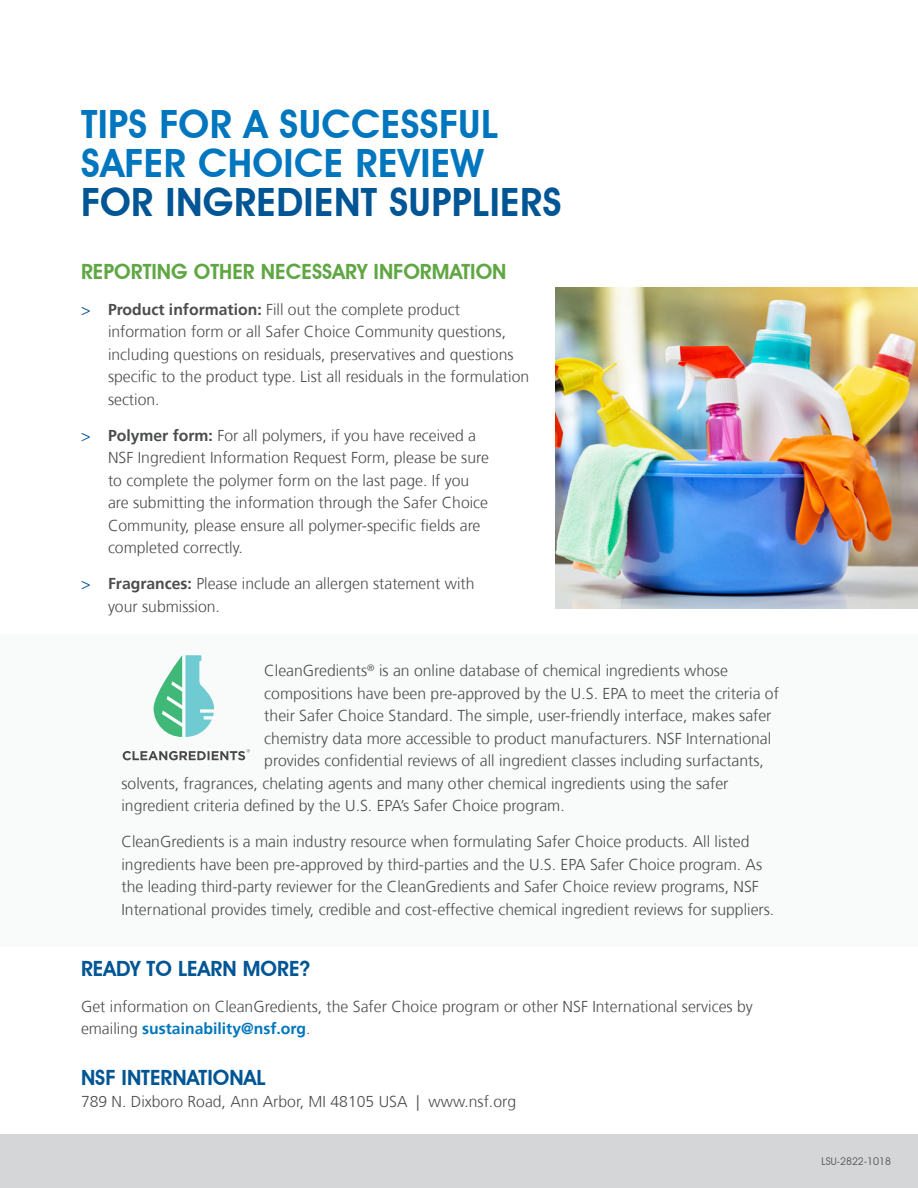
<style>
.page{position:relative;width:918px;height:1188px;background:#fff}
.page>*{position:absolute;margin:0;border:0;box-sizing:border-box;transform-origin:0 0}
.t1{font:600 39px/39px "Avant Garde IT Cby BT";letter-spacing:.01em;color:#0076be}
.SUBHEAD{font:600 21px "Avant Garde IT Cby BT";color:#60a744}
.SUBHEAD-2{font:600 21px "Avant Garde IT Cby BT";color:#005595}
.ADDRESS_LINE_1{font:600 21px "Avant Garde IT Cby BT";color:#005595}
.BODY_COPY{font:300 15.75px/22.5px "Frutiger";color:#4b4c4d}
.ADDRESS_LINE_2{font:300 15.75px "Frutiger";color:#4b4c4d}
.INVENTORY{font:10.5px "Avant Garde IT Cby BT";color:#4b4c4d}
.s1{color:#005595}
.s2{font-weight:700}
.s3{font-weight:700;color:#0076be}
</style>
<div class="page">
<div style="left:0;top:1134px;width:918px;height:54px;background:#d5d6d8"></div>
<div style="left:0;top:634px;width:918px;height:312px;background:#f9fafa"></div>
<svg style="left:154px;top:655px;width:60px;height:82px"></svg>
<svg style="left:123px;top:749px;width:127px;height:11px"></svg>
<img style="left:555px;top:288px;width:363px;height:321px">
<p class="t1" style="left:81px;top:104px;width:482px">TIPS FOR A SUCCESSFUL<br>SAFER CHOICE REVIEW<br><span class="s1">FOR INGREDIENT SUPPLIERS</span></p>
<p class="SUBHEAD" style="left:81px;top:259px;width:427px">REPORTING OTHER NECESSARY INFORMATION</p>
<p class="BODY_COPY" style="left:108px;top:299px;width:423px;text-indent:-27px"><span class="s1">&gt;</span> <span class="s2">Product information:</span> Fill out the complete product information form or all Safer Choice Community questions, including questions on residuals, preservatives and questions specific to the product type. List all residuals in the formulation section.</p>
<p class="BODY_COPY" style="left:108px;top:425px;width:383px;text-indent:-27px"><span class="s1">&gt;</span> <span class="s2">Polymer form:</span> For all polymers, if you have received a NSF Ingredient Information Request Form, please be sure to complete the polymer form on the last page. If you are submitting the information through the Safer Choice Community, please ensure all polymer-specific fields are completed correctly.</p>
<p class="BODY_COPY" style="left:108px;top:573px;width:368px;text-indent:-27px"><span class="s1">&gt;</span> <span class="s2">Fragrances:</span> Please include an allergen statement with your submission.</p>
<p class="BODY_COPY" style="left:264px;top:660px;width:465px">CleanGredients<sup>®</sup> is an online database of chemical ingredients whose</p>
<p class="BODY_COPY" style="left:264px;top:682px;width:516px">compositions have been pre-approved by the U.S. EPA to meet the criteria of</p>
<p class="BODY_COPY" style="left:264px;top:705px;width:509px">their Safer Choice Standard. The simple, user-friendly interface, makes safer</p>
<p class="BODY_COPY" style="left:264px;top:727px;width:508px">chemistry data more accessible to product manufacturers. NSF International</p>
<p class="BODY_COPY" style="left:264px;top:750px;width:501px">provides confidential reviews of all ingredient classes including surfactants,</p>
<p class="BODY_COPY" style="left:122px;top:772px;width:609px">solvents, fragrances, chelating agents and many other chemical ingredients using the safer</p>
<p class="BODY_COPY" style="left:122px;top:795px;width:445px">ingredient criteria defined by the U.S. EPA’s Safer Choice program.</p>
<p class="BODY_COPY" style="left:122px;top:831px;width:654px">CleanGredients is a main industry resource when formulating Safer Choice products. All listed ingredients have been pre-approved by third-parties and the U.S. EPA Safer Choice program. As the leading third-party reviewer for the CleanGredients and Safer Choice review programs, NSF International provides timely, credible and cost-effective chemical ingredient reviews for suppliers.</p>
<p class="SUBHEAD-2" style="left:81px;top:956px;width:231px">READY TO LEARN MORE?</p>
<p class="BODY_COPY" style="left:81px;top:995px;width:673px">Get information on CleanGredients, the Safer Choice program or other NSF International services by emailing <span class="s3">sustainability@nsf.org</span>.</p>
<p class="ADDRESS_LINE_1" style="left:81px;top:1064px;width:186px">NSF INTERNATIONAL</p>
<p class="ADDRESS_LINE_2" style="left:81px;top:1093px;width:437px">789 N. Dixboro Road, Ann Arbor, MI 48105 USA | www.nsf.org</p>
<p class="INVENTORY" style="left:822px;top:1155px;width:71px">LSU-2822-1018</p>
</div>
